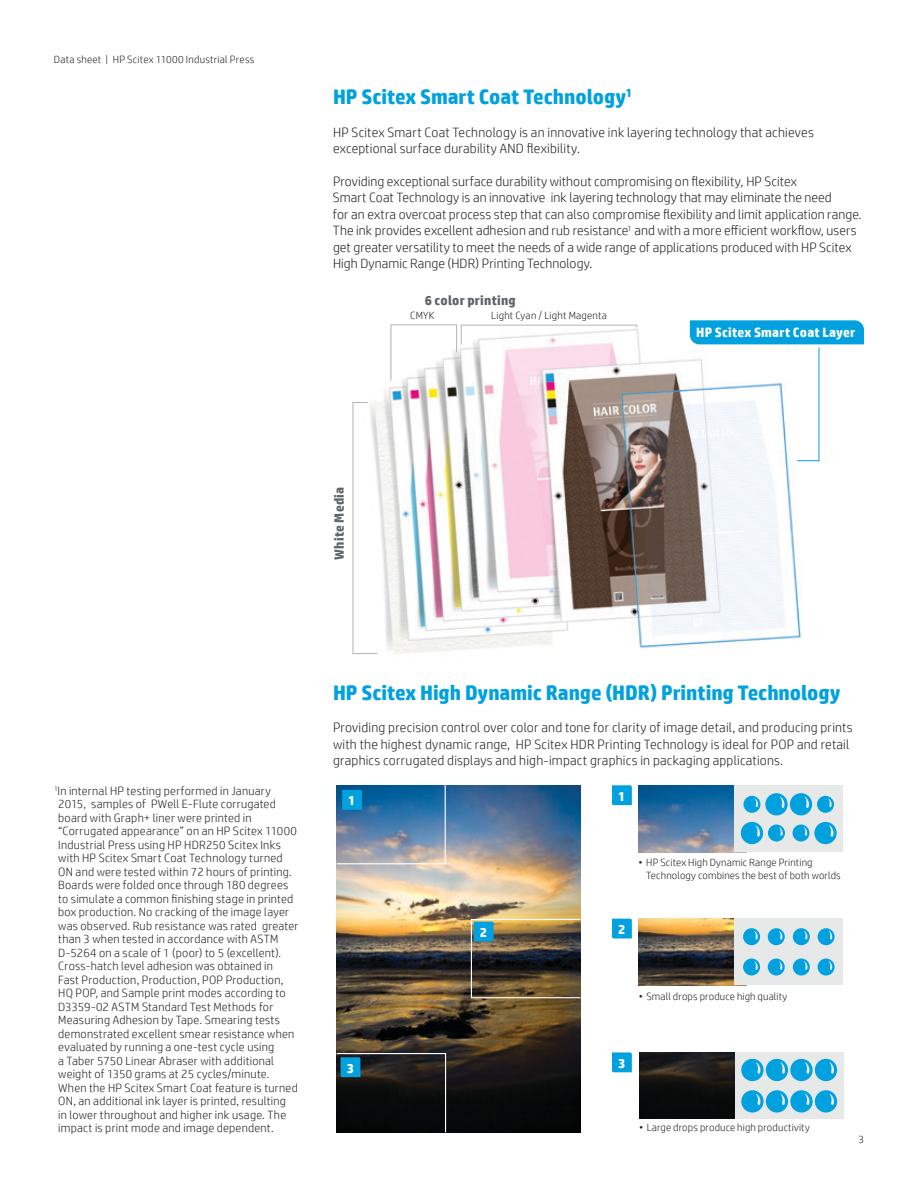
<style>
.page{position:relative;width:918px;height:1188px;background:#fff}
.page>*{position:absolute;margin:0;border:0;box-sizing:border-box;transform-origin:0 0}
.t1{font:700 21px "HP Simplified";letter-spacing:-.005em;color:#00a1de}
.t2{font:300 13.5px/16.5px "HP Simplified";letter-spacing:.01em;color:#231f20}
.t3{font:700 13.5px "HP Simplified";letter-spacing:.015em;color:#fff}
.t4{font:700 13.5px "HP Simplified";letter-spacing:.015em;color:#5f6469}
.t5{font:300 12px/13.5px "HP Simplified";letter-spacing:.02em;color:#231f20}
.t6{font:300 10.5px/13.5px "HP Simplified";letter-spacing:.015em;color:#231f20}
</style>
<div class="page">
<img style="left:639px;top:785px;width:96px;height:67px">
<div style="left:735px;top:785px;width:108px;height:67px;background:#e7e8e8"></div>
<svg style="left:793px;top:822px;width:44px;height:22px"></svg>
<svg style="left:741px;top:822px;width:44px;height:22px"></svg>
<svg style="left:743px;top:793px;width:91px;height:22px"></svg>
<img style="left:337px;top:786px;width:243px;height:346px">
<div style="left:471px;top:919px;width:110px;height:79px;border:1px solid #fff"></div>
<svg style="left:474px;top:922px;width:20px;height:19px"></svg>
<svg style="left:336px;top:785px;width:110px;height:80px"></svg>
<svg style="left:336px;top:1052px;width:111px;height:81px"></svg>
<svg style="left:612px;top:785px;width:20px;height:20px"></svg>
<img style="left:639px;top:919px;width:96px;height:66px">
<div style="left:735px;top:919px;width:108px;height:66px;background:#e7e8e8"></div>
<svg style="left:818px;top:928px;width:17px;height:17px"></svg>
<svg style="left:793px;top:928px;width:17px;height:17px"></svg>
<svg style="left:768px;top:928px;width:17px;height:17px"></svg>
<svg style="left:743px;top:928px;width:17px;height:17px"></svg>
<svg style="left:818px;top:959px;width:17px;height:17px"></svg>
<svg style="left:793px;top:959px;width:17px;height:17px"></svg>
<svg style="left:768px;top:959px;width:17px;height:17px"></svg>
<svg style="left:743px;top:959px;width:17px;height:17px"></svg>
<svg style="left:612px;top:919px;width:20px;height:19px"></svg>
<img style="left:639px;top:1052px;width:96px;height:67px">
<div style="left:735px;top:1052px;width:108px;height:67px;background:#e7e8e8"></div>
<svg style="left:741px;top:1059px;width:96px;height:22px"></svg>
<svg style="left:741px;top:1090px;width:96px;height:23px"></svg>
<svg style="left:612px;top:1052px;width:20px;height:20px"></svg>
<img style="left:378px;top:320px;width:434px;height:335px">
<svg style="left:353px;top:402px;width:25px;height:252px"></svg>
<svg style="left:390px;top:324px;width:247px;height:57px"></svg>
<svg style="left:690px;top:320px;width:174px;height:141px"></svg>
<p class="t6" style="left:54px;top:52px;width:202px">Data sheet | HP Scitex 11000 Industrial Press</p>
<h1 class="t1" style="left:333px;top:83px;width:301px">HP Scitex Smart Coat Technology<sup>1</sup></h1>
<p class="t2" style="left:333px;top:123px;width:482px">HP Scitex Smart Coat Technology is an innovative ink layering technology that achieves exceptional surface durability AND flexibility.</p>
<p class="t2" style="left:333px;top:172px;width:530px">Providing exceptional surface durability without compromising on flexibility, HP Scitex<br>Smart Coat Technology is an innovative ink layering technology that may eliminate the need<br>for an extra overcoat process step that can also compromise flexibility and limit application range.<br>The ink provides excellent adhesion and rub resistance<sup>1</sup> and with a more efficient workflow, users get greater versatility to meet the needs of a wide range of applications produced with HP Scitex High Dynamic Range (HDR) Printing Technology.</p>
<p class="t4" style="left:425px;top:291px;width:93px">6 color printing</p>
<p class="t6" style="left:410px;top:308px;width:26px">CMYK</p>
<p class="t6" style="left:491px;top:308px;width:117px">Light Cyan / Light Magenta</p>
<p class="t3" style="left:696px;top:324px;width:161px">HP Scitex Smart Coat Layer</p>
<p class="t4" style="left:330px;top:560px;width:74px;rotate:-90deg">White Media</p>
<p class="t5" style="left:58px;top:784px;width:242px;text-indent:-4px"><sup>1</sup>In internal HP testing performed in January 2015, samples of PWell E-Flute corrugated board with Graph+ liner were printed in “Corrugated appearance” on an HP Scitex 11000<br>Industrial Press using HP HDR250 Scitex Inks with HP Scitex Smart Coat Technology turned ON and were tested within 72 hours of printing.<br>Boards were folded once through 180 degrees to simulate a common finishing stage in printed box production. No cracking of the image layer was observed. Rub resistance was rated greater than 3 when tested in accordance with ASTM D-5264 on a scale of 1 (poor) to 5 (excellent).<br>Cross-hatch level adhesion was obtained in<br>Fast Production, Production, POP Production, HQ POP, and Sample print modes according to D3359-02 ASTM Standard Test Methods for Measuring Adhesion by Tape. Smearing tests demonstrated excellent smear resistance when evaluated by running a one-test cycle using<br>a Taber 5750 Linear Abraser with additional weight of 1350 grams at 25 cycles/minute.<br>When the HP Scitex Smart Coat feature is turned ON, an additional ink layer is printed, resulting<br>in lower throughout and higher ink usage. The impact is print mode and image dependent.</p>
<h1 class="t1" style="left:333px;top:679px;width:509px">HP Scitex High Dynamic Range (HDR) Printing Technology</h1>
<p class="t2" style="left:333px;top:719px;width:521px">Providing precision control over color and tone for clarity of image detail, and producing prints with the highest dynamic range, HP Scitex HDR Printing Technology is ideal for POP and retail graphics corrugated displays and high-impact graphics in packaging applications.</p>
<p class="t3" style="left:348px;top:792px;width:9px">1</p>
<p class="t3" style="left:347px;top:1059px;width:9px">3</p>
<p class="t3" style="left:480px;top:924px;width:9px">2</p>
<p class="t3" style="left:618px;top:787px;width:9px">1</p>
<p class="t6" style="left:646px;top:855px;width:196px;text-indent:-8px">• HP Scitex High Dynamic Range Printing<br>Technology combines the best of both worlds</p>
<p class="t3" style="left:618px;top:921px;width:9px">2</p>
<p class="t6" style="left:639px;top:989px;width:150px">• Small drops produce high quality</p>
<p class="t3" style="left:618px;top:1054px;width:9px">3</p>
<p class="t6" style="left:639px;top:1121px;width:172px">• Large drops produce high productivity</p>
<p class="t6" style="left:858px;top:1132px;width:7px">3</p>
</div>
